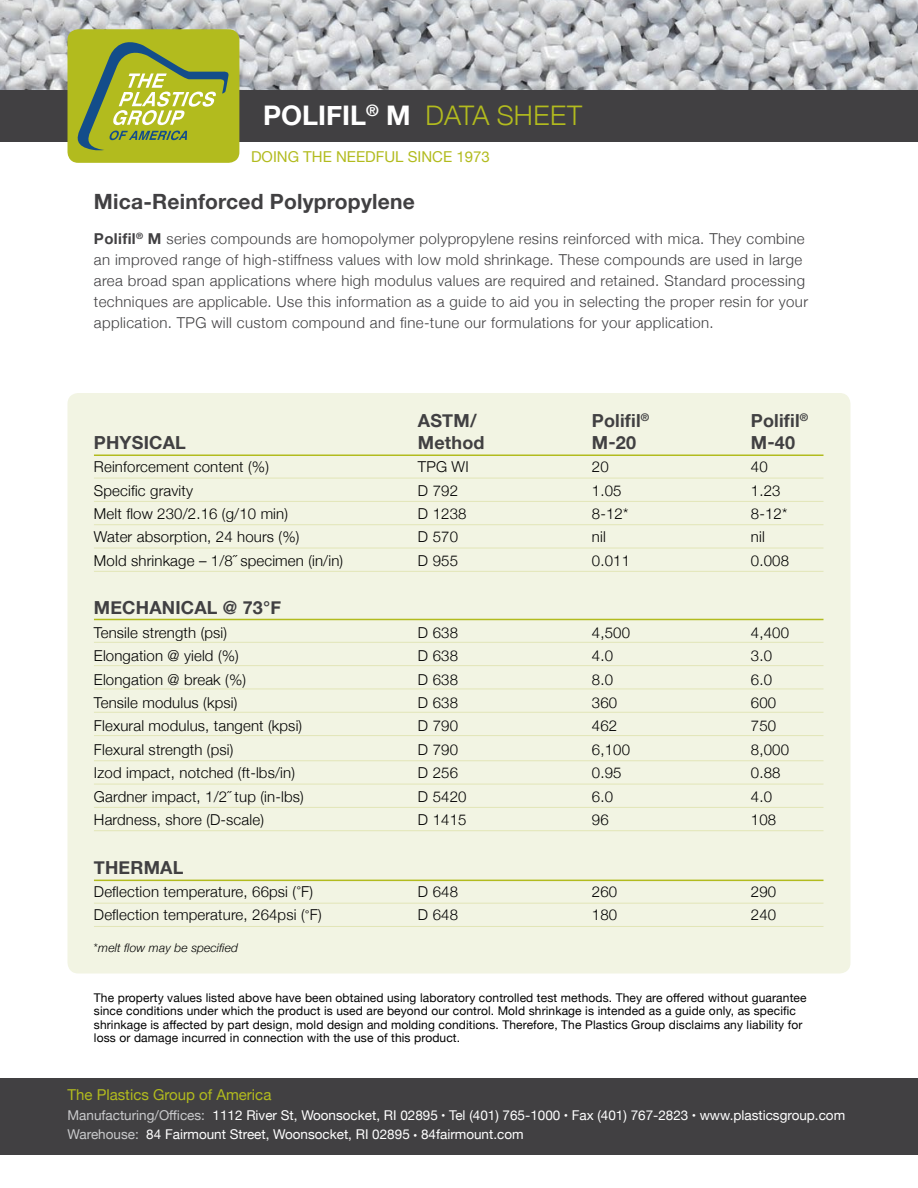
<style>
.page{position:relative;width:918px;height:1188px;background:#fff}
.page>*{position:absolute;margin:0;border:0;box-sizing:border-box;transform-origin:0 0}
.t1{font:300 27px "Helvetica Neue";color:#b2bb1e}
.t2{font:700 21px "Helvetica Neue";letter-spacing:.01em;color:#414042}
.t3{font:700 18px "Helvetica Neue";letter-spacing:.01em;color:#414042}
.t4{font:300 15px "Helvetica Neue";letter-spacing:.01em;color:#000}
.t5{font:300 15px/21px "Helvetica Neue";letter-spacing:.025em;color:#414042}
.t6{font:15px "Helvetica Neue";color:#b2bb1e}
.t7{font:13.5px/19.5px "Helvetica Neue";color:#fff}
.t8{font:12px/13.5px "Helvetica Neue";letter-spacing:.01em;color:#000}
.t9{font:italic 300 12px "Helvetica Neue";letter-spacing:.01em;color:#000}
.s1{font-weight:700;color:#fff}
.s2{font-weight:700}
.s3{font-style:normal}
.s4{color:#c9cacc}
.s5{font-size:7.5px}
</style>
<div class="page">
<img style="left:0;top:0;width:918px;height:90px">
<div style="left:0;top:90px;width:918px;height:51px;background:#414042"></div>
<div style="left:68px;top:29px;width:171px;height:134px;background:#b2bb1e;border-radius:11px"></div>
<svg style="left:77px;top:42px;width:152px;height:109px"></svg>
<div style="left:0;top:1078px;width:918px;height:76px;background:#414042"></div>
<div style="left:68px;top:393px;width:782px;height:581px;background:#f2f4e3;border-radius:11px"></div>
<hr style="left:94px;top:478px;width:729px;height:1px;background:#e2e5b7">
<hr style="left:94px;top:642px;width:729px;height:1px;background:#e2e5b7">
<hr style="left:94px;top:903px;width:729px;height:1px;background:#e2e5b7">
<hr style="left:94px;top:760px;width:729px;height:1px;background:#e2e5b7">
<hr style="left:94px;top:454px;width:729px;height:2px;background:#b2bb1e">
<hr style="left:94px;top:619px;width:729px;height:1px;background:#b2bb1e">
<hr style="left:94px;top:880px;width:729px;height:1px;background:#b2bb1e">
<hr style="left:94px;top:501px;width:729px;height:1px;background:#e2e5b7">
<hr style="left:94px;top:665px;width:729px;height:1px;background:#e2e5b7">
<hr style="left:94px;top:926px;width:729px;height:1px;background:#e2e5b7">
<hr style="left:94px;top:784px;width:729px;height:1px;background:#e2e5b7">
<hr style="left:94px;top:524px;width:729px;height:1px;background:#e2e5b7">
<hr style="left:94px;top:689px;width:729px;height:1px;background:#e2e5b7">
<hr style="left:94px;top:807px;width:729px;height:1px;background:#e2e5b7">
<hr style="left:94px;top:548px;width:729px;height:1px;background:#e2e5b7">
<hr style="left:94px;top:712px;width:729px;height:1px;background:#e2e5b7">
<hr style="left:94px;top:830px;width:729px;height:1px;background:#e2e5b7">
<hr style="left:94px;top:571px;width:729px;height:1px;background:#e2e5b7">
<hr style="left:94px;top:735px;width:729px;height:1px;background:#e2e5b7">
<h1 class="t1" style="left:263px;top:94px;width:321px"><span class="s1">POLIFIL</span><sup>®</sup> <span class="s1">M</span> DATA SHEET</h1>
<p class="t6" style="left:251px;top:144px;width:240px">DOING THE NEEDFUL SINCE 1973</p>
<h2 class="t2" style="left:94px;top:183px;width:322px">Mica-Reinforced Polypropylene</h2>
<p class="t5" style="left:94px;top:227px;width:716px"><span class="s2">Polifil</span><sup>®</sup> <span class="s2">M</span> series compounds are homopolymer polypropylene resins reinforced with mica. They combine an improved range of high-stiffness values with low mold shrinkage. These compounds are used in large area broad span applications where high modulus values are required and retained. Standard processing techniques are applicable. Use this information as a guide to aid you in selecting the proper resin for your application. TPG will custom compound and fine-tune our formulations for your application.</p>
<p class="t3" style="left:418px;top:404px;width:60px">ASTM/</p>
<p class="t3" style="left:592px;top:404px;width:59px">Polifil<sup>®</sup></p>
<p class="t3" style="left:751px;top:404px;width:59px">Polifil<sup>®</sup></p>
<p class="t3" style="left:94px;top:426px;width:93px">PHYSICAL</p>
<p class="t3" style="left:418px;top:426px;width:68px">Method</p>
<p class="t3" style="left:592px;top:426px;width:46px">M-20</p>
<p class="t3" style="left:751px;top:426px;width:46px">M-40</p>
<p class="t4" style="left:94px;top:455px;width:177px">Reinforcement content (%)</p>
<p class="t4" style="left:418px;top:455px;width:52px">TPG WI</p>
<p class="t4" style="left:592px;top:455px;width:18px">20</p>
<p class="t4" style="left:751px;top:455px;width:18px">40</p>
<p class="t4" style="left:94px;top:478px;width:101px">Specific gravity</p>
<p class="t4" style="left:418px;top:478px;width:42px">D 792</p>
<p class="t4" style="left:592px;top:478px;width:31px">1.05</p>
<p class="t4" style="left:751px;top:478px;width:31px">1.23</p>
<p class="t4" style="left:94px;top:502px;width:196px">Melt flow 230/2.16 (g/10 min)</p>
<p class="t4" style="left:418px;top:502px;width:50px">D 1238</p>
<p class="t4" style="left:592px;top:502px;width:38px">8-12*</p>
<p class="t4" style="left:751px;top:502px;width:38px">8-12*</p>
<p class="t4" style="left:94px;top:525px;width:207px">Water absorption, 24 hours (%)</p>
<p class="t4" style="left:418px;top:525px;width:42px">D 570</p>
<p class="t4" style="left:592px;top:525px;width:15px">nil</p>
<p class="t4" style="left:751px;top:525px;width:15px">nil</p>
<p class="t4" style="left:94px;top:548px;width:251px">Mold shrinkage – 1/8˝ specimen (in/in)</p>
<p class="t4" style="left:418px;top:548px;width:42px">D 955</p>
<p class="t4" style="left:592px;top:548px;width:40px">0.011</p>
<p class="t4" style="left:751px;top:548px;width:40px">0.008</p>
<p class="t3" style="left:94px;top:592px;width:189px">MECHANICAL @ 73°F</p>
<p class="t4" style="left:94px;top:620px;width:135px">Tensile strength (psi)</p>
<p class="t4" style="left:418px;top:620px;width:42px">D 638</p>
<p class="t4" style="left:592px;top:620px;width:40px">4,500</p>
<p class="t4" style="left:751px;top:620px;width:40px">4,400</p>
<p class="t4" style="left:94px;top:644px;width:146px">Elongation @ yield (%)</p>
<p class="t4" style="left:418px;top:644px;width:42px">D 638</p>
<p class="t4" style="left:592px;top:644px;width:23px">4.0</p>
<p class="t4" style="left:751px;top:644px;width:23px">3.0</p>
<p class="t4" style="left:94px;top:667px;width:154px">Elongation @ break (%)</p>
<p class="t4" style="left:418px;top:667px;width:42px">D 638</p>
<p class="t4" style="left:592px;top:667px;width:23px">8.0</p>
<p class="t4" style="left:751px;top:667px;width:23px">6.0</p>
<p class="t4" style="left:94px;top:691px;width:145px">Tensile modulus (kpsi)</p>
<p class="t4" style="left:418px;top:691px;width:42px">D 638</p>
<p class="t4" style="left:592px;top:691px;width:27px">360</p>
<p class="t4" style="left:751px;top:691px;width:27px">600</p>
<p class="t4" style="left:94px;top:714px;width:210px">Flexural modulus, tangent (kpsi)</p>
<p class="t4" style="left:418px;top:714px;width:42px">D 790</p>
<p class="t4" style="left:592px;top:714px;width:27px">462</p>
<p class="t4" style="left:751px;top:714px;width:27px">750</p>
<p class="t4" style="left:94px;top:737px;width:141px">Flexural strength (psi)</p>
<p class="t4" style="left:418px;top:737px;width:42px">D 790</p>
<p class="t4" style="left:592px;top:737px;width:40px">6,100</p>
<p class="t4" style="left:751px;top:737px;width:40px">8,000</p>
<p class="t4" style="left:94px;top:761px;width:203px">Izod impact, notched (ft-lbs/in)</p>
<p class="t4" style="left:418px;top:761px;width:42px">D 256</p>
<p class="t4" style="left:592px;top:761px;width:31px">0.95</p>
<p class="t4" style="left:751px;top:761px;width:31px">0.88</p>
<p class="t4" style="left:94px;top:784px;width:211px">Gardner impact, 1/2˝ tup (in-lbs)</p>
<p class="t4" style="left:418px;top:784px;width:50px">D 5420</p>
<p class="t4" style="left:592px;top:784px;width:23px">6.0</p>
<p class="t4" style="left:751px;top:784px;width:23px">4.0</p>
<p class="t4" style="left:94px;top:808px;width:172px">Hardness, shore (D-scale)</p>
<p class="t4" style="left:418px;top:808px;width:50px">D 1415</p>
<p class="t4" style="left:592px;top:808px;width:18px">96</p>
<p class="t4" style="left:751px;top:808px;width:27px">108</p>
<p class="t3" style="left:94px;top:851px;width:91px">THERMAL</p>
<p class="t4" style="left:94px;top:880px;width:221px">Deflection temperature, 66psi (˚F)</p>
<p class="t4" style="left:418px;top:880px;width:42px">D 648</p>
<p class="t4" style="left:592px;top:880px;width:27px">260</p>
<p class="t4" style="left:751px;top:880px;width:27px">290</p>
<p class="t4" style="left:94px;top:903px;width:229px">Deflection temperature, 264psi (˚F)</p>
<p class="t4" style="left:418px;top:903px;width:42px">D 648</p>
<p class="t4" style="left:592px;top:903px;width:27px">180</p>
<p class="t4" style="left:751px;top:903px;width:27px">240</p>
<p class="t9" style="left:94px;top:938px;width:146px"><span class="s3">*</span>melt flow may be specified</p>
<p class="t8" style="left:94px;top:990px;width:714px">The property values listed above have been obtained using laboratory controlled test methods. They are offered without guarantee since conditions under which the product is used are beyond our control. Mold shrinkage is intended as a guide only, as specific shrinkage is affected by part design, mold design and molding conditions. Therefore, The Plastics Group disclaims any liability for loss or damage incurred in connection with the use of this product.</p>
<p class="t6" style="left:68px;top:1082px;width:205px">The Plastics Group of America</p>
<p class="t7" style="left:67px;top:1104px;width:779px"><span class="s4">Manufacturing/Offices:</span> 1112 River St, Woonsocket, RI 02895 <span class="s5">•</span> Tel (401) 765-1000 <span class="s5">•</span> Fax (401) 767-2823 <span class="s5">•</span> www.plasticsgroup.com<br><span class="s4">Warehouse:</span> 84 Fairmount Street, Woonsocket, RI 02895 <span class="s5">•</span> 84fairmount.com</p>
</div>
